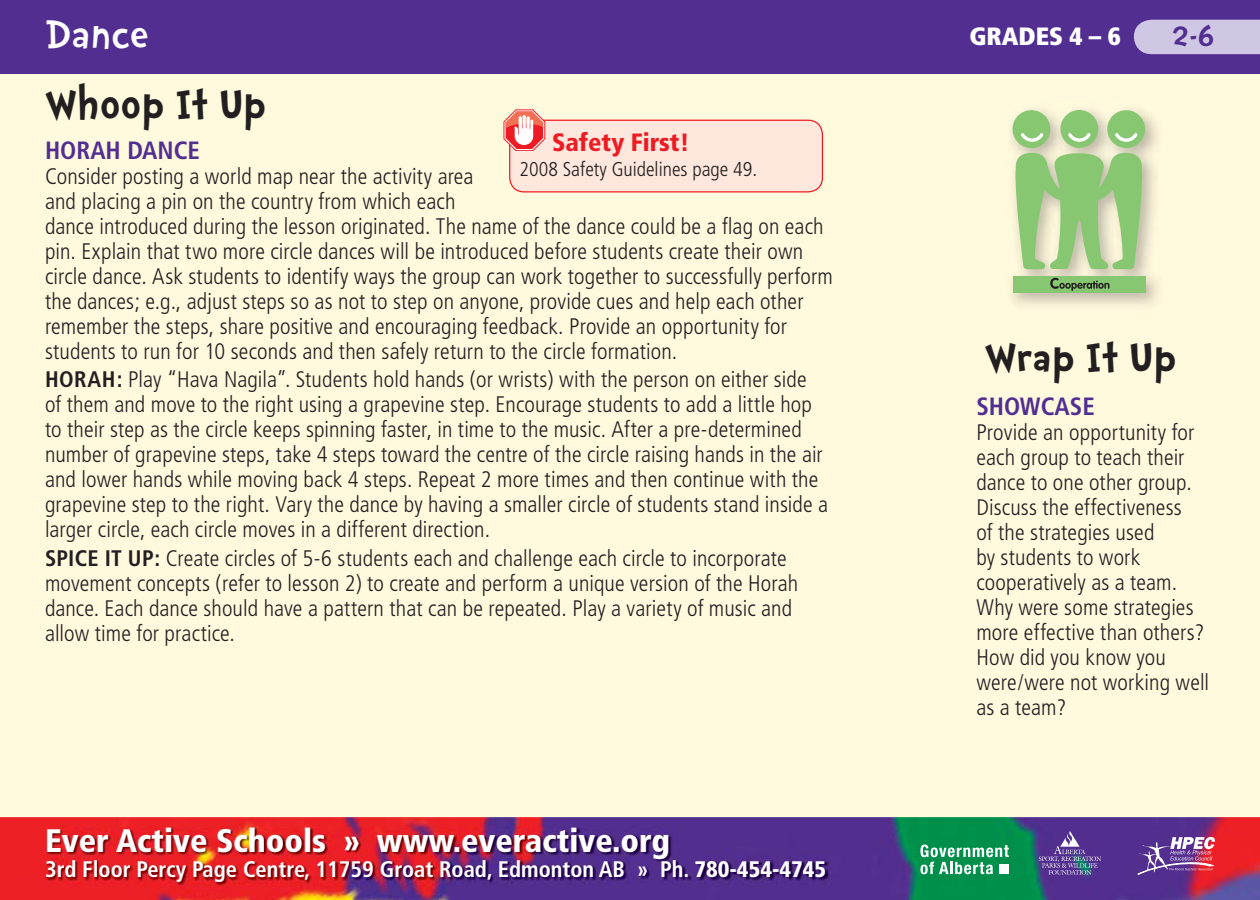
<style>
.page{position:relative;width:1260px;height:900px;background:#fff}
.page>*{position:absolute;margin:0;border:0;box-sizing:border-box;transform-origin:0 0}
.t1{font:700 50px "Dr Seuss";color:#231f20}
.t2{font:300 50px "Dr Seuss";color:#fff}
.t3{font:700 35px "Dr Seuss";color:#522e91}
.t4{font:900 condensed 32.5px "Frutiger";color:#fff}
.t5{font:700 condensed 25px "Frutiger";color:#522e91}
.t6{font:900 condensed 25px "Frutiger";color:#ed1c24}
.t7{font:900 condensed 25px "Frutiger";color:#fff}
.t8{font:300 condensed 22.5px/25px "Frutiger";letter-spacing:.005em;color:#231f20}
.t9{font:700 condensed 22.5px "Frutiger";color:#fff}
.t10{font:300 condensed 20px "Frutiger";color:#231f20}
.s1{font-weight:700}
.s2{font-weight:900}
</style>
<div class="page">
<div style="left:0;top:47px;width:1260px;height:853px;background:#fff9de"></div>
<div style="left:0;top:0;width:1260px;height:73px;background:#522e91"></div>
<img style="left:0;top:817px;width:1260px;height:83px">
<svg style="left:1039px;top:831px;width:62px;height:44px;background:#644e9a"></svg>
<img style="left:46px;top:828px;width:818px;height:72px">
<svg style="left:1138px;top:837px;width:77px;height:37px;background:#96619b"></svg>
<div style="left:1134px;top:20px;width:126px;height:34px;background:#cfc7e3"></div>
<svg style="left:920px;top:845px;width:89px;height:29px;background:#5db88c"></svg>
<img style="left:1011px;top:115px;width:147px;height:190px">
<div style="left:1013px;top:276px;width:132px;height:16px;background:#87c771"></div>
<svg style="left:1011px;top:109px;width:136px;height:160px"></svg>
<svg style="left:1050px;top:278px;width:59px;height:13px"></svg>
<div style="left:510px;top:120px;width:312px;height:72px;background:#fee7dc;border-radius:14px"></div>
<div style="left:509px;top:120px;width:314px;height:73px;border:1px solid #ed1c24;border-radius:14px"></div>
<svg style="left:504px;top:110px;width:41px;height:41px"></svg>
<h1 class="t2" style="left:45px;top:10px;width:106px">Dance</h1>
<p class="t7" style="left:969px;top:21px;width:153px">GRADES 4 – 6</p>
<h2 class="t3" style="left:1172px;top:19px;width:44px">2-6</h2>
<h1 class="t1" style="left:45px;top:79px;width:223px">Whoop It Up</h1>
<p class="t6" style="left:552px;top:127px;width:139px">Safety First!</p>
<p class="t10" style="left:520px;top:158px;width:239px">2008 Safety Guidelines page 49.</p>
<p class="t5" style="left:45px;top:135px;width:157px">HORAH DANCE</p>
<p class="t8" style="left:45px;top:164px;width:790px">Consider posting a world map near the activity area<br>and placing a pin on the country from which each<br>dance introduced during the lesson originated. The name of the dance could be a flag on each pin. Explain that two more circle dances will be introduced before students create their own circle dance. Ask students to identify ways the group can work together to successfully perform the dances; e.g., adjust steps so as not to step on anyone, provide cues and help each other remember the steps, share positive and encouraging feedback. Provide an opportunity for students to run for 10 seconds and then safely return to the circle formation.</p>
<p class="t8" style="left:45px;top:367px;width:785px"><span class="s1">HORAH:</span> Play “Hava Nagila”. Students hold hands (or wrists) with the person on either side of them and move to the right using a grapevine step. Encourage students to add a little hop to their step as the circle keeps spinning faster, in time to the music. After a pre-determined number of grapevine steps, take 4 steps toward the centre of the circle raising hands in the air and lower hands while moving back 4 steps. Repeat 2 more times and then continue with the grapevine step to the right. Vary the dance by having a smaller circle of students stand inside a larger circle, each circle moves in a different direction.</p>
<p class="t8" style="left:45px;top:546px;width:755px"><span class="s1">SPICE IT UP:</span> Create circles of 5-6 students each and challenge each circle to incorporate movement concepts (refer to lesson 2) to create and perform a unique version of the Horah dance. Each dance should have a pattern that can be repeated. Play a variety of music and allow time for practice.</p>
<h3 class="t4" style="left:45px;top:821px;width:627px">Ever Active Schools » www.everactive.org</h3>
<p class="t9" style="left:45px;top:856px;width:783px">3rd Floor Percy Page Centre, 11759 Groat Road, Edmonton AB » Ph. <span class="s2">780-454-4745</span></p>
<h1 class="t1" style="left:985px;top:332px;width:193px">Wrap It Up</h1>
<p class="t5" style="left:976px;top:392px;width:120px">SHOWCASE</p>
<p class="t8" style="left:976px;top:420px;width:234px">Provide an opportunity for each group to teach their dance to one other group.<br>Discuss the effectiveness<br>of the strategies used<br>by students to work cooperatively as a team.<br>Why were some strategies more effective than others?<br>How did you know you were/were not working well as a team?</p>
</div>
